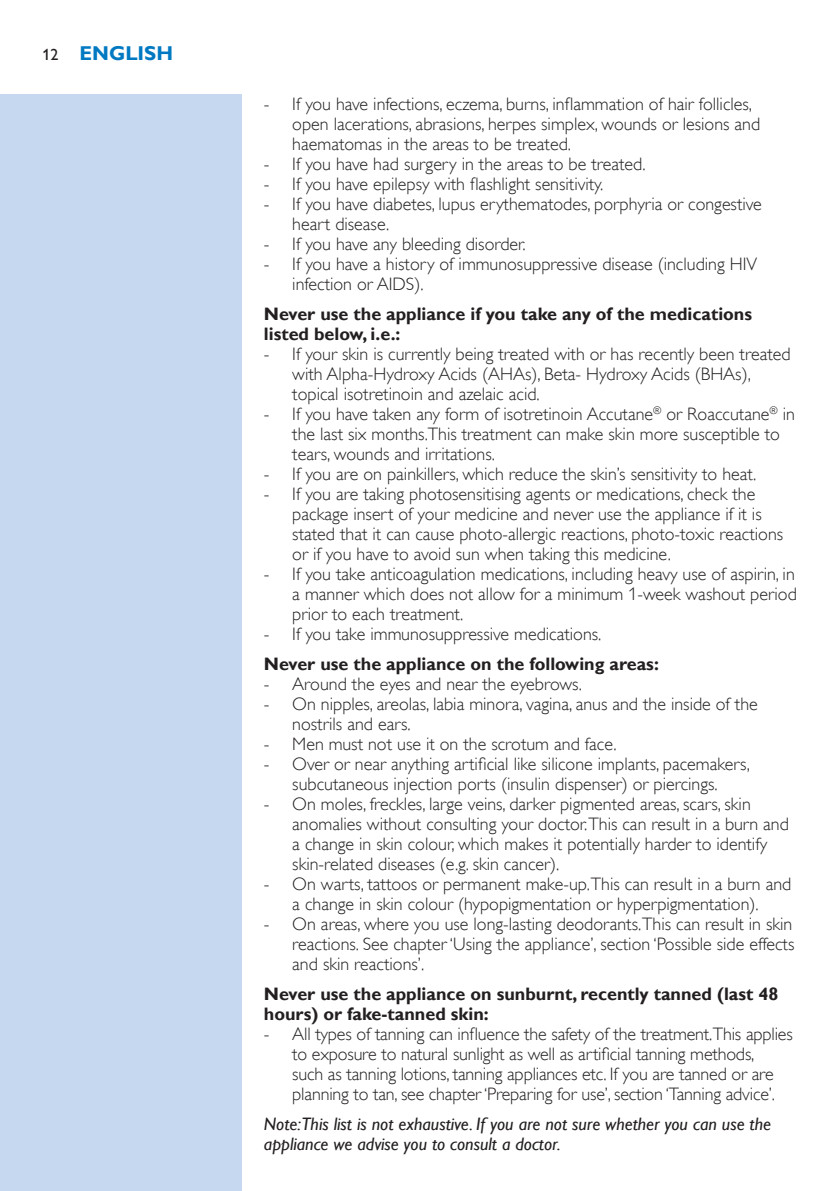
<style>
.page{position:relative;width:840px;height:1191px;background:#fff}
.page>*{position:absolute;margin:0;border:0;box-sizing:border-box;transform-origin:0 0}
.t1{font:700 20px "Gill Sans Alt One WGL";color:#0079c2}
.t2{font:18px/20px "Gill Sans Alt One WGL Light";color:#231f20}
.t3{font:700 18px/20px "Gill Sans Alt One WGL";color:#231f20}
.t4{font:italic 18px/20px "Gill Sans Alt One WGL";color:#231f20}
.s1{font-weight:400;font-size:16px;color:#231f20}
</style>
<div class="page">
<div style="left:0;top:95px;width:241px;height:1096px;background:#c6d8ef"></div>
<p class="t1" style="left:43px;top:40px;width:132px"><span class="s1">12</span> ENGLISH</p>
<p class="t2" style="left:292px;top:94px;width:469px;text-indent:-28px">- If you have infections, eczema, burns, inflammation of hair follicles, open lacerations, abrasions, herpes simplex, wounds or lesions and haematomas in the areas to be treated.</p>
<p class="t2" style="left:264px;top:154px;width:383px">- If you have had surgery in the areas to be treated.</p>
<p class="t2" style="left:264px;top:174px;width:341px">- If you have epilepsy with flashlight sensitivity.</p>
<p class="t2" style="left:292px;top:194px;width:471px;text-indent:-28px">- If you have diabetes, lupus erythematodes, porphyria or congestive heart disease.</p>
<p class="t2" style="left:264px;top:234px;width:263px">- If you have any bleeding disorder.</p>
<p class="t2" style="left:292px;top:254px;width:466px;text-indent:-28px">- If you have a history of immunosuppressive disease (including HIV infection or AIDS).</p>
<p class="t3" style="left:264px;top:304px;width:489px">Never use the appliance if you take any of the medications listed below, i.e.:</p>
<p class="t2" style="left:292px;top:344px;width:499px;text-indent:-28px">- If your skin is currently being treated with or has recently been treated with Alpha-Hydroxy Acids (AHAs), Beta- Hydroxy Acids (BHAs), topical isotretinoin and azelaic acid.</p>
<p class="t2" style="left:292px;top:404px;width:504px;text-indent:-28px">- If you have taken any form of isotretinoin Accutane<sup>®</sup> or Roaccutane<sup>®</sup> in the last six months.This treatment can make skin more susceptible to tears, wounds and irritations.</p>
<p class="t2" style="left:264px;top:464px;width:493px">- If you are on painkillers, which reduce the skin’s sensitivity to heat.</p>
<p class="t2" style="left:292px;top:484px;width:492px;text-indent:-28px">- If you are taking photosensitising agents or medications, check the package insert of your medicine and never use the appliance if it is stated that it can cause photo-allergic reactions, photo-toxic reactions or if you have to avoid sun when taking this medicine.</p>
<p class="t2" style="left:292px;top:564px;width:505px;text-align:justify;text-indent:-28px">- If you take anticoagulation medications, including heavy use of aspirin, in a manner which does not allow for a minimum 1-week washout period prior to each treatment.</p>
<p class="t2" style="left:264px;top:624px;width:339px">- If you take immunosuppressive medications.</p>
<p class="t3" style="left:264px;top:654px;width:396px">Never use the appliance on the following areas:</p>
<p class="t2" style="left:264px;top:674px;width:319px">- Around the eyes and near the eyebrows.</p>
<p class="t2" style="left:292px;top:694px;width:467px;text-indent:-28px">- On nipples, areolas, labia minora, vagina, anus and the inside of the nostrils and ears.</p>
<p class="t2" style="left:264px;top:734px;width:354px">- Men must not use it on the scrotum and face.</p>
<p class="t2" style="left:264px;top:754px;width:487px;text-align:center">- Over or near anything artificial like silicone implants, pacemakers, subcutaneous injection ports (insulin dispenser) or piercings.</p>
<p class="t2" style="left:292px;top:794px;width:498px;text-indent:-28px">- On moles, freckles, large veins, darker pigmented areas, scars, skin anomalies without consulting your doctor.This can result in a burn and a change in skin colour, which makes it potentially harder to identify skin-related diseases (e.g. skin cancer).</p>
<p class="t2" style="left:264px;top:874px;width:528px;text-align:center">- On warts, tattoos or permanent make-up.This can result in a burn and a change in skin colour (hypopigmentation or hyperpigmentation).</p>
<p class="t2" style="left:292px;top:914px;width:503px;text-align:justify;text-indent:-28px">- On areas, where you use long-lasting deodorants.This can result in skin reactions. See chapter ‘Using the appliance’, section ‘Possible side effects and skin reactions’.</p>
<p class="t3" style="left:264px;top:984px;width:515px">Never use the appliance on sunburnt, recently tanned (last 48 hours) or fake-tanned skin:</p>
<p class="t2" style="left:264px;top:1024px;width:530px;text-align:center">- All types of tanning can influence the safety of the treatment.This applies to exposure to natural sunlight as well as artificial tanning methods,<br>such as tanning lotions, tanning appliances etc. If you are tanned or are planning to tan, see chapter ‘Preparing for use’, section ‘Tanning advice’.</p>
<p class="t4" style="left:264px;top:1114px;width:508px">Note:This list is not exhaustive. If you are not sure whether you can use the appliance we advise you to consult a doctor.</p>
</div>
